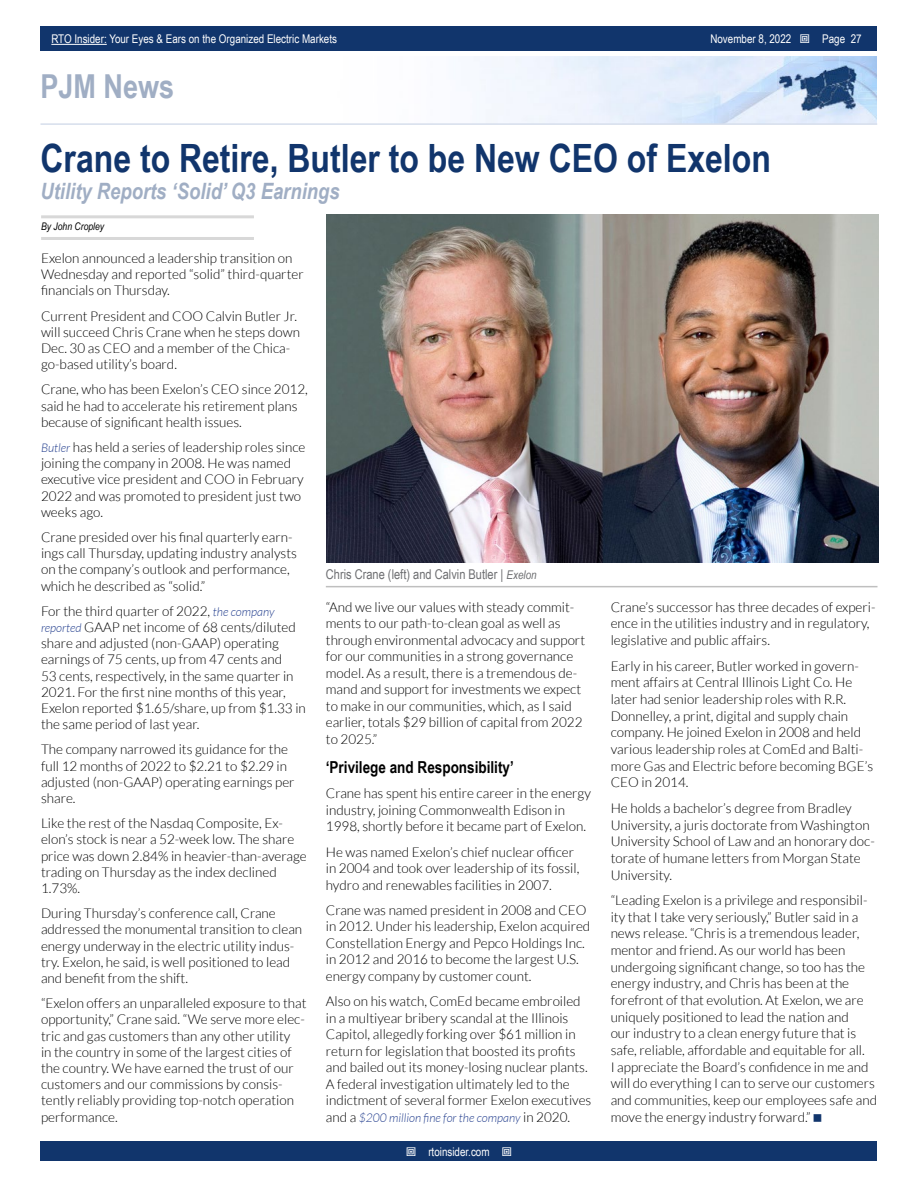
<style>
.page{position:relative;width:918px;height:1188px;background:#fff}
.page>*{position:absolute;margin:0;border:0;box-sizing:border-box;transform-origin:0 0}
.t1{font:700 39px "Arial Narrow";color:#11356c}
.t2{font:700 33px "Arial Narrow";color:#a0aec4}
.t3{font:italic 700 22.5px "Arial Narrow";color:#a0aec4}
.t4{font:700 16.5px "Arial Narrow";color:#000}
.t5{font:300 13.5px/16.2px "Lato";color:#000}
.t6{font:13.5px "Arial Narrow";color:#6d6e71}
.t7{font:12px "Arial Narrow";color:#fff}
.t8{font:italic 300 12px "Lato";color:#25408f}
.t9{font:italic 10.5px "Arial Narrow";color:#000}
.s1{font-style:italic;font-size:12px;color:#25408f}
.s2{font-style:italic;font-size:12px}
.s3{font-style:normal;font-size:13.5px;color:#000}
</style>
<div class="page">
<div style="left:41px;top:1142px;width:836px;height:19px;background:#11356c"></div>
<div style="left:41px;top:27px;width:836px;height:24px;background:#11356c"></div>
<hr style="left:51px;top:44px;width:56px;height:1px;background:#fff">
<img style="left:474px;top:56px;width:403px;height:67px">
<hr style="left:40px;top:123px;width:837px;height:2px;background:#d6deec">
<hr style="left:41px;top:215px;width:213px;height:3px;background:#d8d8d8">
<hr style="left:41px;top:237px;width:213px;height:3px;background:#d8d8d8">
<hr style="left:326px;top:586px;width:552px;height:1px;background:#bfbfbf">
<img style="left:326px;top:214px;width:553px;height:349px">
<p class="t7" style="left:51px;top:30px;width:287px">RTO Insider: Your Eyes &amp; Ears on the Organized Electric Markets</p>
<p class="t7" style="left:710px;top:30px;width:82px">November 8, 2022</p>
<p class="t7" style="left:822px;top:30px;width:41px">Page 27</p>
<h2 class="t2" style="left:40px;top:61px;width:135px">PJM News</h2>
<h1 class="t1" style="left:40px;top:129px;width:732px">Crane to Retire, Butler to be New CEO of Exelon</h1>
<h3 class="t3" style="left:40px;top:174px;width:301px">Utility Reports ‘Solid’ Q3 Earnings</h3>
<p class="t9" style="left:41px;top:219px;width:65px">By John Cropley</p>
<p class="t5" style="left:41px;top:250px;width:264px">Exelon announced a leadership transition on<br>Wednesday and reported “solid” third-quarter financials on Thursday.</p>
<p class="t5" style="left:41px;top:308px;width:260px">Current President and COO Calvin Butler Jr. will succeed Chris Crane when he steps down Dec. 30 as CEO and a member of the Chica&shy;go-based utility’s board.</p>
<p class="t5" style="left:41px;top:382px;width:268px">Crane, who has been Exelon’s CEO since 2012, said he had to accelerate his retirement plans because of significant health issues.</p>
<p class="t5" style="left:41px;top:439px;width:266px"><span class="s1">Butler</span> has held a series of leadership roles since joining the company in 2008. He was named executive vice president and COO in February 2022 and was promoted to president just two weeks ago.</p>
<p class="t5" style="left:41px;top:529px;width:258px">Crane presided over his final quarterly earn&shy;ings call Thursday, updating industry analysts on the company’s outlook and performance, which he described as “solid.”</p>
<p class="t5" style="left:41px;top:603px;width:266px">For the third quarter of 2022, <span class="s1">the company reported</span> GAAP net income of 68 cents/diluted share and adjusted (non-GAAP) operating earnings of 75 cents, up from 47 cents and<br>53 cents, respectively, in the same quarter in 2021. For the first nine months of this year, Exelon reported $1.65/share, up from $1.33 in the same period of last year.</p>
<p class="t5" style="left:41px;top:742px;width:255px">The company narrowed its guidance for the full 12 months of 2022 to $2.21 to $2.29 in adjusted (non-GAAP) operating earnings per share.</p>
<p class="t5" style="left:41px;top:815px;width:267px">Like the rest of the Nasdaq Composite, Ex&shy;elon’s stock is near a 52-week low. The share price was down 2.84% in heavier-than-average trading on Thursday as the index declined 1.73%.</p>
<p class="t5" style="left:41px;top:905px;width:263px">During Thursday’s conference call, Crane addressed the monumental transition to clean energy underway in the electric utility indus&shy;try. Exelon, he said, is well positioned to lead and benefit from the shift.</p>
<p class="t5" style="left:41px;top:995px;width:267px">“Exelon offers an unparalleled exposure to that opportunity,” Crane said. “We serve more elec&shy;tric and gas customers than any other utility<br>in the country in some of the largest cities of the country. We have earned the trust of our customers and our commissions by consis&shy;tently reliably providing top-notch operation performance.</p>
<p class="t6" style="left:326px;top:564px;width:212px">Chris Crane (left) and Calvin Butler | <span class="s2">Exelon</span></p>
<p class="t5" style="left:326px;top:599px;width:261px">“And we live our values with steady commit&shy;ments to our path-to-clean goal as well as through environmental advocacy and support for our communities in a strong governance model. As a result, there is a tremendous de&shy;mand and support for investments we expect to make in our communities, which, as I said earlier, totals $29 billion of capital from 2022 to 2025.”</p>
<p class="t4" style="left:326px;top:754px;width:190px">‘Privilege and Responsibility’</p>
<p class="t5" style="left:326px;top:785px;width:267px">Crane has spent his entire career in the energy industry, joining Commonwealth Edison in<br>1998, shortly before it became part of Exelon.</p>
<p class="t5" style="left:326px;top:844px;width:255px">He was named Exelon’s chief nuclear officer in 2004 and took over leadership of its fossil, hydro and renewables facilities in 2007.</p>
<p class="t5" style="left:326px;top:902px;width:266px">Crane was named president in 2008 and CEO in 2012. Under his leadership, Exelon acquired Constellation Energy and Pepco Holdings Inc. in 2012 and 2016 to become the largest U.S. energy company by customer count.</p>
<p class="t5" style="left:326px;top:993px;width:267px">Also on his watch, ComEd became embroiled in a multiyear bribery scandal at the Illinois Capitol, allegedly forking over $61 million in return for legislation that boosted its profits and bailed out its money-losing nuclear plants.<br>A federal investigation ultimately led to the indictment of several former Exelon executives</p>
<p class="t8" style="left:326px;top:1111px;width:246px"><span class="s3">and a</span> $200 million fine for the company <span class="s3">in 2020.</span></p>
<p class="t5" style="left:611px;top:599px;width:266px;line-height:16.6px">Crane’s successor has three decades of experi&shy;ence in the utilities industry and in regulatory, legislative and public affairs.</p>
<p class="t5" style="left:611px;top:657px;width:264px;line-height:16.6px">Early in his career, Butler worked in govern&shy;ment affairs at Central Illinois Light Co. He later had senior leadership roles with R.R.<br>Donnelley, a print, digital and supply chain company. He joined Exelon in 2008 and held various leadership roles at ComEd and Balti&shy;more Gas and Electric before becoming BGE’s CEO in 2014.</p>
<p class="t5" style="left:611px;top:800px;width:266px;line-height:16.6px">He holds a bachelor’s degree from Bradley University, a juris doctorate from Washington University School of Law and an honorary doc&shy;torate of humane letters from Morgan State University.</p>
<p class="t5" style="left:611px;top:892px;width:268px;line-height:16.6px">“Leading Exelon is a privilege and responsibil&shy;ity that I take very seriously,” Butler said in a news release. “Chris is a tremendous leader, mentor and friend. As our world has been undergoing significant change, so too has the energy industry, and Chris has been at the forefront of that evolution. At Exelon, we are uniquely positioned to lead the nation and<br>our industry to a clean energy future that is safe, reliable, affordable and equitable for all.<br>I appreciate the Board’s confidence in me and will do everything I can to serve our customers and communities, keep our employees safe and move the energy industry forward.”</p>
<p class="t7" style="left:428px;top:1143px;width:63px">rtoinsider.com</p>
</div>
